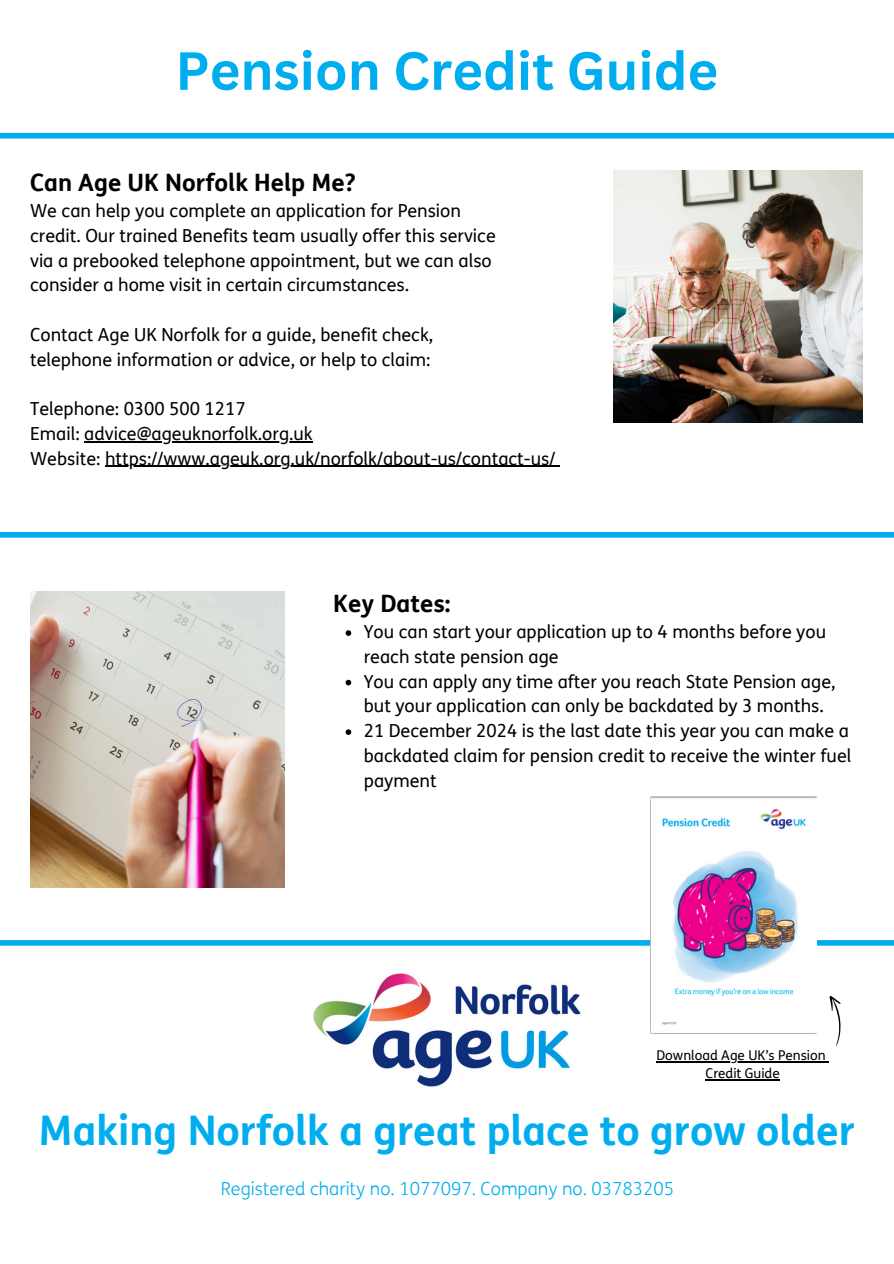
<style>
.page{position:relative;width:894px;height:1264px;background:#fff}
.page>*{position:absolute;margin:0;border:0;box-sizing:border-box;transform-origin:0 0}
.t1{font:700 52.5px "Canva Sans";color:#00aeef}
.t2{font:700 40.95px "FS Me";color:#00aeef}
.t3{font:700 24px "FS Me";color:#000}
.t4{font:18px/24.8px "FS Me";color:#000}
.t5{font:300 18px "FS Me";color:#00aeef}
.t6{font:13.5px/18px "FS Me";color:#000;text-align:center}
</style>
<div class="page">
<div style="left:0;top:532px;width:893px;height:5px;background:#00aeef"></div>
<img style="left:30px;top:591px;width:254px;height:296px">
<svg style="left:345px;top:630px;width:6px;height:6px"></svg>
<svg style="left:345px;top:679px;width:6px;height:6px"></svg>
<svg style="left:345px;top:729px;width:6px;height:6px"></svg>
<div style="left:0;top:940px;width:893px;height:5px;background:#00aeef"></div>
<img style="left:613px;top:170px;width:249px;height:252px">
<hr style="left:84px;top:441px;width:229px;height:1px;background:#000">
<hr style="left:105px;top:466px;width:450px;height:1px;background:#000">
<div style="left:0;top:133px;width:893px;height:5px;background:#00aeef"></div>
<img style="left:313px;top:973px;width:268px;height:114px">
<img style="left:650px;top:796px;width:166px;height:237px">
<svg style="left:808px;top:993px;width:33px;height:53px"></svg>
<hr style="left:656px;top:1061px;width:169px;height:1px;background:#000">
<hr style="left:705px;top:1079px;width:74px;height:1px;background:#000">
<p class="t1" style="left:175px;top:34px;width:544px">Pension Credit Guide</p>
<h3 class="t3" style="left:30px;top:169px;width:327px">Can Age UK Norfolk Help Me?</h3>
<h3 class="t4" style="left:30px;top:199px;width:467px">We can help you complete an application for Pension credit. Our trained Benefits team usually offer this service via a prebooked telephone appointment, but we can also consider a home visit in certain circumstances.</h3>
<p class="t4" style="left:30px;top:323px;width:404px">Contact Age UK Norfolk for a guide, benefit check, telephone information or advice, or help to claim:</p>
<p class="t4" style="left:30px;top:397px;width:284px">Telephone: 0300 500 1217<br>Email: advice@ageuknorfolk.org.uk</p>
<p class="t4" style="left:30px;top:446px;width:526px">Website: https://www.ageuk.org.uk/norfolk/about-us/contact-us/</p>
<h4 class="t3" style="left:333px;top:590px;width:119px">Key Dates:</h4>
<h4 class="t4" style="left:364px;top:620px;width:463px">You can start your application up to 4 months before you reach state pension age</h4>
<h4 class="t4" style="left:364px;top:669px;width:473px">You can apply any time after you reach State Pension age, but your application can only be backdated by 3 months.</h4>
<p class="t4" style="left:364px;top:719px;width:489px">21 December 2024 is the last date this year you can make a backdated claim for pension credit to receive the winter fuel payment</p>
<p class="t6" style="left:656px;top:1047px;width:171px">Download Age UK’s Pension<br>Credit Guide</p>
<h2 class="t2" style="left:39px;top:1107px;width:817px">Making Norfolk a great place to grow older</h2>
<h4 class="t5" style="left:221px;top:1178px;width:454px">Registered charity no. 1077097. Company no. 03783205</h4>
</div>
